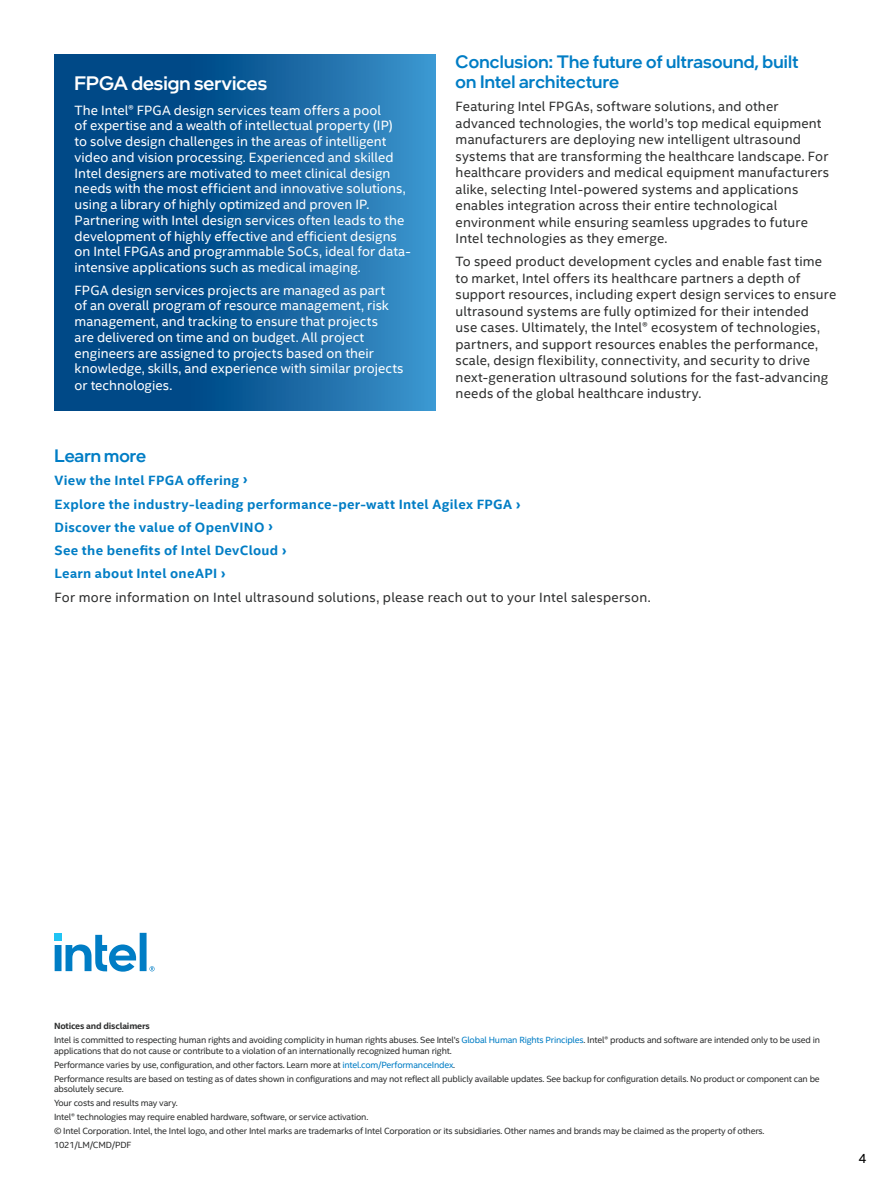
<style>
.page{position:relative;width:891px;height:1188px;background:#fff}
.page>*{position:absolute;margin:0;border:0;box-sizing:border-box;transform-origin:0 0}
.t1{font:500 19.5px "Intel One Display";color:#fff}
.t2{font:500 18px/19.5px "Intel One Display";letter-spacing:.01em;color:#007dc5}
.t3{font:13.5px/16.5px "Intel Clear";letter-spacing:.015em;color:#2e2f2f}
.t4{font:13.5px/15.8px "Intel Clear";color:#fff}
.t5{font:700 13.5px/23.2px "Intel Clear";letter-spacing:.02em;color:#007dc5}
.t6{font:13.5px "Intel Clear";color:#000}
.t7{font:9px/14px "Intel Clear";letter-spacing:-.02em;color:#2e2f2f}
.s1{font-weight:700}
.s2{color:#007dc5}
</style>
<div class="page">
<div style="left:54px;top:933px;width:8px;height:8px;background:#20c4f4"></div>
<svg style="left:55px;top:933px;width:100px;height:39px"></svg>
<svg style="left:54px;top:54px;width:381px;height:356px;background:#12609d"></svg>
<h1 class="t1" style="left:75px;top:71px;width:194px">FPGA design services</h1>
<p class="t4" style="left:75px;top:102px;width:338px">The Intel® FPGA design services team offers a pool<br>of expertise and a wealth of intellectual property (IP)<br>to solve design challenges in the areas of intelligent video and vision processing. Experienced and skilled Intel designers are motivated to meet clinical design needs with the most efficient and innovative solutions, using a library of highly optimized and proven IP.<br>Partnering with Intel design services often leads to the development of highly effective and efficient designs on Intel FPGAs and programmable SoCs, ideal for data&shy;intensive applications such as medical imaging.</p>
<p class="t4" style="left:75px;top:281px;width:330px">FPGA design services projects are managed as part<br>of an overall program of resource management, risk management, and tracking to ensure that projects<br>are delivered on time and on budget. All project engineers are assigned to projects based on their knowledge, skills, and experience with similar projects or technologies.</p>
<h2 class="t2" style="left:456px;top:52px;width:344px">Conclusion: The future of ultrasound, built on Intel architecture</h2>
<p class="t3" style="left:456px;top:98px;width:375px">Featuring Intel FPGAs, software solutions, and other advanced technologies, the world’s top medical equipment manufacturers are deploying new intelligent ultrasound systems that are transforming the healthcare landscape. For healthcare providers and medical equipment manufacturers alike, selecting Intel-powered systems and applications enables integration across their entire technological environment while ensuring seamless upgrades to future Intel technologies as they emerge.</p>
<p class="t3" style="left:456px;top:253px;width:382px">To speed product development cycles and enable fast time to market, Intel offers its healthcare partners a depth of support resources, including expert design services to ensure ultrasound systems are fully optimized for their intended<br>use cases. Ultimately, the Intel® ecosystem of technologies, partners, and support resources enables the performance, scale, design flexibility, connectivity, and security to drive next-generation ultrasound solutions for the fast-advancing needs of the global healthcare industry.</p>
<h2 class="t2" style="left:54px;top:446px;width:93px">Learn more</h2>
<p class="t5" style="left:54px;top:469px;width:468px">View the Intel FPGA offering ›<br>Explore the industry-leading performance-per-watt Intel Agilex FPGA › Discover the value of OpenVINO ›<br>See the benefits of Intel DevCloud ›<br>Learn about Intel oneAPI ›</p>
<p class="t3" style="left:54px;top:588px;width:598px">For more information on Intel ultrasound solutions, please reach out to your Intel salesperson.</p>
<p class="t7" style="left:54px;top:1019px;width:768px"><span class="s1">Notices and disclaimers<br></span>Intel is committed to respecting human rights and avoiding complicity in human rights abuses. See Intel’s <span class="s2">Global Human Rights Principles</span>. Intel® products and software are intended only to be used in</p>
<p class="t7" style="left:54px;top:1043px;width:767px">applications that do not cause or contribute to a violation of an internationally recognized human right.<br>Performance varies by use, configuration, and other factors. Learn more at <span class="s2">intel.com/PerformanceIndex</span>.<br>Performance results are based on testing as of dates shown in configurations and may not reflect all publicly available updates. See backup for configuration details. No product or component can be</p>
<p class="t7" style="left:54px;top:1082px;width:712px">absolutely secure.<br>Your costs and results may vary.<br>Intel® technologies may require enabled hardware, software, or service activation.<br>© Intel Corporation. Intel, the Intel logo, and other Intel marks are trademarks of Intel Corporation or its subsidiaries. Other names and brands may be claimed as the property of others.<br>1021/LM/CMD/PDF</p>
<p class="t6" style="left:858px;top:1149px;width:10px">4</p>
</div>
